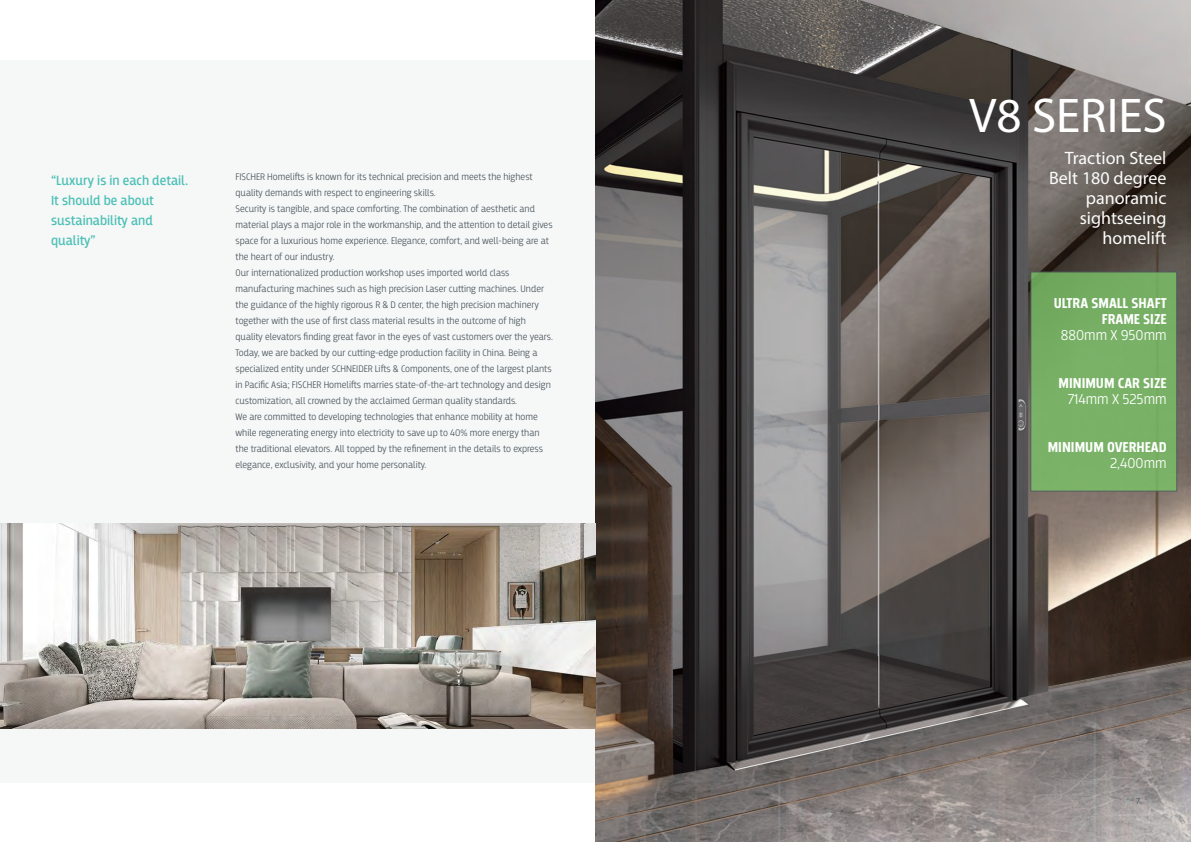
<style>
.page{position:relative;width:1191px;height:842px;background:#fff}
.page>*{position:absolute;margin:0;border:0;box-sizing:border-box;transform-origin:0 0}
.Headline_1{font:49px "Myriad Pro";color:#fff}
.Intro_text{font:18px/20px "Myriad Pro";color:#fcfcfc;text-align:right}
.body_text{font:700 15px "Breakers";color:#fff}
.body_text-2{font:300 15px "Breakers";color:#fff}
.Intro_text-2{font:14px/20px "Breakers";color:#4bc0b6}
.body_text-3{font:300 10px/16px "Breakers";color:#4a575e}
.t1{font:100 9px "Breakers";color:#33d9c2}
.s1{font-weight:300;color:#4a575e}
</style>
<div class="page">
<div style="left:0;top:60px;width:1191px;height:722px;background:#f6f7f7"></div>
<img style="left:595px;top:0;width:596px;height:842px">
<img style="left:0;top:523px;width:595px;height:205px">
<div style="left:1030px;top:271px;width:147px;height:221px;background:#79b166;border:1px solid #4a575e"></div>
<p class="Intro_text-2" style="left:51px;top:171px;width:139px">“Luxury is in each detail.<br>It should be about sustainability and</p>
<p class="Intro_text-2" style="left:51px;top:231px;width:46px">quality”</p>
<p class="body_text-3" style="left:235px;top:169px;width:299px">FISCHER Homelifts is known for its technical precision and meets the highest quality demands with respect to engineering skills.</p>
<p class="body_text-3" style="left:235px;top:201px;width:318px">Security is tangible, and space comforting. The combination of aesthetic and material plays a major role in the workmanship, and the attention to detail gives space for a luxurious home experience. Elegance, comfort, and well-being are at the heart of our industry.</p>
<p class="body_text-3" style="left:235px;top:265px;width:319px">Our internationalized production workshop uses imported world class manufacturing machines such as high precision Laser cutting machines. Under the guidance of the highly rigorous R &amp; D center, the high precision machinery together with the use of first class material results in the outcome of high quality elevators finding great favor in the eyes of vast customers over the years.<br>Today, we are backed by our cutting-edge production facility in China. Being a specialized entity under SCHNEIDER Lifts &amp; Components, one of the largest plants in Pacific Asia; FISCHER Homelifts marries state-of-the-art technology and design customization, all crowned by the acclaimed German quality standards.</p>
<p class="body_text-3" style="left:235px;top:409px;width:309px">We are committed to developing technologies that enhance mobility at home while regenerating energy into electricity to save up to 40% more energy than the traditional elevators. All topped by the refinement in the details to express elegance, exclusivity, and your home personality.</p>
<p class="Headline_1" style="left:969px;top:85px;width:199px">V8 SERIES</p>
<p class="Intro_text" style="left:1049px;top:148px;width:119px">Traction Steel<br>Belt 180 degree panoramic sightseeing homelift</p>
<p class="body_text" style="left:1053px;top:294px;width:114px">ULTRA SMALL SHAFT</p>
<p class="body_text" style="left:1101px;top:310px;width:66px">FRAME SIZE</p>
<p class="body_text-2" style="left:1060px;top:326px;width:107px">880mm X 950mm</p>
<p class="body_text" style="left:1058px;top:374px;width:110px">MINIMUM CAR SIZE</p>
<p class="body_text-2" style="left:1067px;top:390px;width:100px">714mm X 525mm</p>
<p class="body_text" style="left:1047px;top:438px;width:120px">MINIMUM OVERHEAD</p>
<p class="body_text-2" style="left:1110px;top:454px;width:58px">2,400mm</p>
<p class="t1" style="left:1126px;top:796px;width:15px">/ <span class="s1">7</span></p>
</div>
